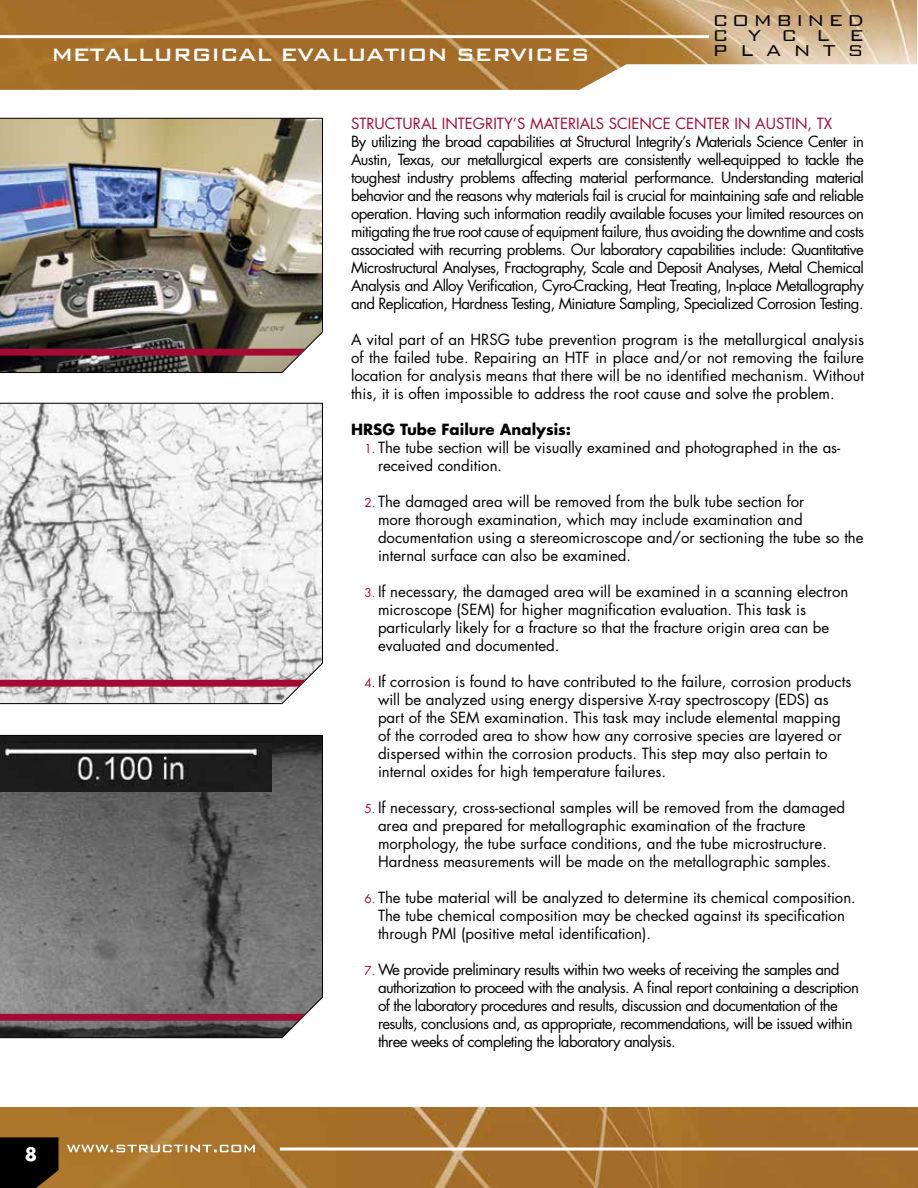
<style>
.page{position:relative;width:918px;height:1188px;background:#fff}
.page>*{position:absolute;margin:0;border:0;box-sizing:border-box;transform-origin:0 0}
.t1{font:500 24px "Bank Gothic";letter-spacing:-.03em;color:#fff}
.t2{font:300 21px/15px "Bank Gothic";letter-spacing:.175em;color:#000}
.t3{font:300 21px "Bank Gothic";letter-spacing:.58em;color:#000}
.t4{font:700 18px "Futura";color:#fff}
.t5{font:15px/18px "Futura";color:#000}
.t6{font:15px/18px "Futura";letter-spacing:-.04em;color:#000}
.t7{font:15px "Futura";color:#a30b35}
.t8{font:700 15px "Futura";color:#000}
.s1{font-size:12px;color:#a30b35}
</style>
<div class="page">
<img style="left:0;top:0;width:917px;height:90px">
<img style="left:0;top:1108px;width:918px;height:80px">
<svg style="left:67px;top:1145px;width:188px;height:7px"></svg>
<hr style="left:0;top:35px;width:709px;height:3px;background:#fff">
<hr style="left:280px;top:1148px;width:638px;height:2px;background:#fff">
<img style="left:0;top:118px;width:323px;height:255px">
<svg style="left:0;top:349px;width:306px;height:7px;background:#9e1037"></svg>
<svg style="left:0;top:403px;width:323px;height:301px"></svg>
<svg style="left:0;top:680px;width:306px;height:7px;background:#a5163d"></svg>
<svg style="left:0;top:735px;width:323px;height:303px;background:#696969"></svg>
<svg style="left:0;top:1014px;width:306px;height:7px;background:#a11139"></svg>
<img style="left:0;top:744px;width:272px;height:47px">
<svg style="left:0;top:1137px;width:58px;height:51px;background:#0c0803"></svg>
<h2 class="t2" style="left:712px;top:11px;width:153px">COMBINED<br>CYCLE</h2>
<p class="t1" style="left:51px;top:36px;width:540px">METALLURGICAL EVALUATION SERVICES</p>
<h2 class="t3" style="left:712px;top:35px;width:153px">PLANTS</h2>
<p class="t7" style="left:351px;top:114px;width:483px">STRUCTURAL INTEGRITY’S MATERIALS SCIENCE CENTER IN AUSTIN, TX</p>
<p class="t5" style="left:351px;top:132px;width:515px;text-align:justify">By utilizing the broad capabilities at Structural Integrity’s Materials Science Center in Austin, Texas, our metallurgical experts are consistently well-equipped to tackle the toughest industry problems affecting material performance. Understanding material behavior and the reasons why materials fail is crucial for maintaining safe and reliable operation. Having such information readily available focuses your limited resources on mitigating the true root cause of equipment failure, thus avoiding the downtime and costs associated with recurring problems. Our laboratory capabilities include: Quantitative Microstructural Analyses, Fractography, Scale and Deposit Analyses, Metal Chemical Analysis and Alloy Verification, Cyro-Cracking, Heat Treating, In-place Metallography and Replication, Hardness Testing, Miniature Sampling, Specialized Corrosion Testing.</p>
<p class="t5" style="left:351px;top:330px;width:515px;text-align:justify">A vital part of an HRSG tube prevention program is the metallurgical analysis of the failed tube. Repairing an HTF in place and/or not removing the failure location for analysis means that there will be no identified mechanism. Without this, it is often impossible to address the root cause and solve the problem.</p>
<p class="t8" style="left:351px;top:419px;width:222px">HRSG Tube Failure Analysis:</p>
<p class="t5" style="left:378px;top:438px;width:464px;text-indent:-14px"><span class="s1">1.</span> The tube section will be visually examined and photographed in the as&shy;received condition.</p>
<p class="t5" style="left:378px;top:492px;width:487px;text-indent:-14px"><span class="s1">2.</span> The damaged area will be removed from the bulk tube section for<br>more thorough examination, which may include examination and documentation using a stereomicroscope and/or sectioning the tube so the internal surface can also be examined.</p>
<p class="t5" style="left:378px;top:582px;width:472px;text-indent:-14px"><span class="s1">3.</span> If necessary, the damaged area will be examined in a scanning electron microscope (SEM) for higher magnification evaluation. This task is particularly likely for a fracture so that the fracture origin area can be evaluated and documented.</p>
<p class="t5" style="left:378px;top:672px;width:475px;text-indent:-14px"><span class="s1">4.</span> If corrosion is found to have contributed to the failure, corrosion products will be analyzed using energy dispersive X-ray spectroscopy (EDS) as part of the SEM examination. This task may include elemental mapping of the corroded area to show how any corrosive species are layered or dispersed within the corrosion products. This step may also pertain to internal oxides for high temperature failures.</p>
<p class="t5" style="left:378px;top:798px;width:469px;text-indent:-14px"><span class="s1">5.</span> If necessary, cross-sectional samples will be removed from the damaged area and prepared for metallographic examination of the fracture morphology, the tube surface conditions, and the tube microstructure.<br>Hardness measurements will be made on the metallographic samples.</p>
<p class="t5" style="left:378px;top:888px;width:479px;text-indent:-14px"><span class="s1">6.</span> The tube material will be analyzed to determine its chemical composition.<br>The tube chemical composition may be checked against its specification through PMI (positive metal identification).</p>
<p class="t6" style="left:378px;top:960px;width:482px;text-indent:-14px"><span class="s1">7.</span> We provide preliminary results within two weeks of receiving the samples and authorization to proceed with the analysis. A final report containing a description of the laboratory procedures and results, discussion and documentation of the results, conclusions and, as appropriate, recommendations, will be issued within three weeks of completing the laboratory analysis.</p>
<p class="t4" style="left:25px;top:1142px;width:14px">8</p>
</div>
